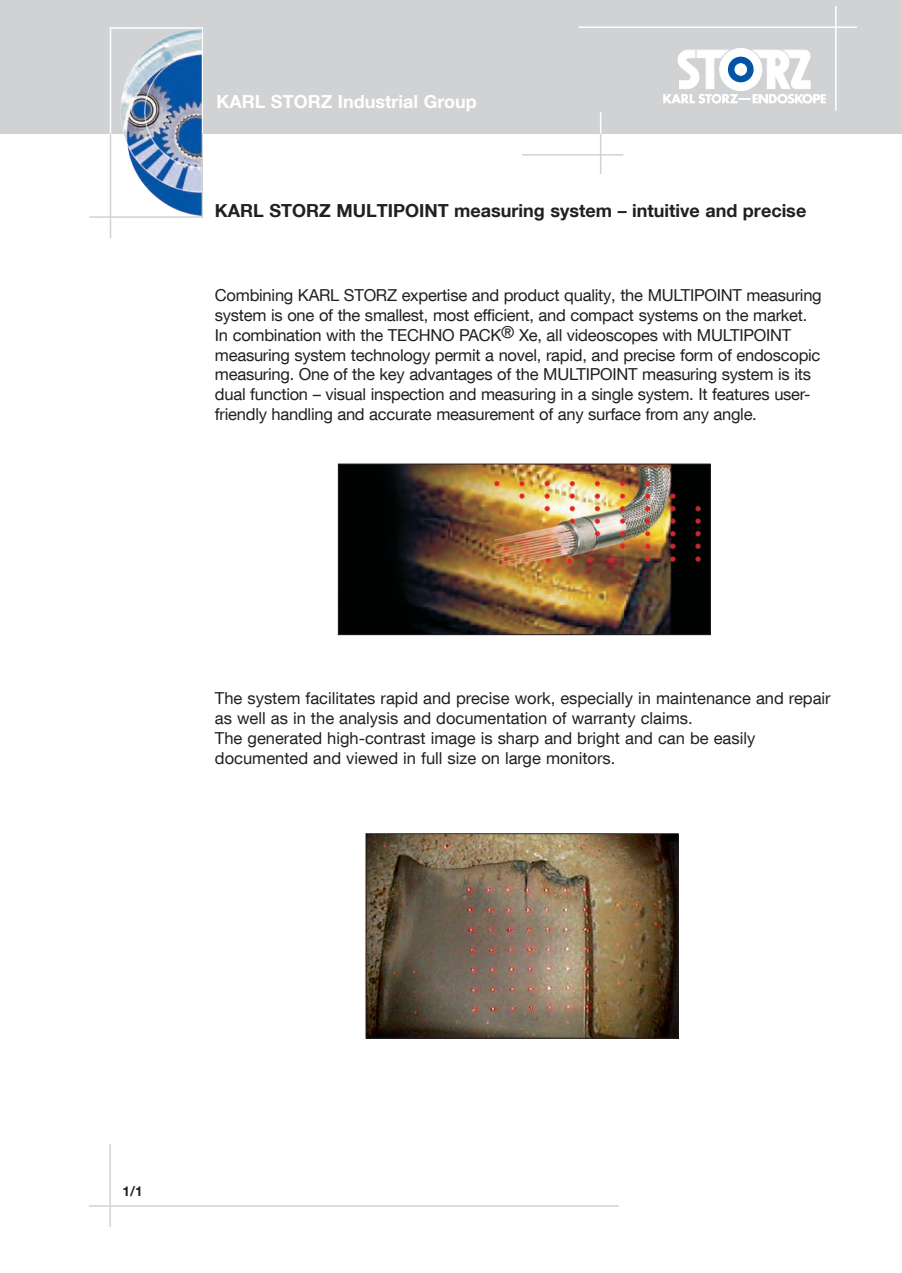
<style>
.page{position:relative;width:902px;height:1273px;background:#fff}
.page>*{position:absolute;margin:0;border:0;box-sizing:border-box;transform-origin:0 0}
.t1{font:700 18px "KS Helvetica Neue";color:#231f20}
.t2{font:700 18px "KS Helvetica Neue";color:#fff}
.OR-1-body_para{font:16.5px/19.8px "KS Helvetica Neue";letter-spacing:-.015em;color:#231f20}
.t3{font:700 13.5px "KS Helvetica Neue";color:#231f20}
</style>
<div class="page">
<div style="left:0;top:0;width:901px;height:134px;background:#d1d2d4"></div>
<hr style="left:578px;top:26px;width:278px;height:2px;background:#fff">
<hr style="left:834px;top:6px;width:2px;height:105px;background:#fff">
<hr style="left:109px;top:1144px;width:2px;height:82px;background:#d1d2d4">
<hr style="left:599px;top:134px;width:2px;height:40px;background:#d1d2d4">
<hr style="left:599px;top:112px;width:2px;height:22px;background:#fff">
<hr style="left:522px;top:154px;width:101px;height:2px;background:#d1d2d4">
<hr style="left:89px;top:216px;width:114px;height:2px;background:#d1d2d4">
<hr style="left:110px;top:27px;width:1px;height:211px;background:#d1d2d4">
<hr style="left:110px;top:27px;width:1px;height:107px;background:#fff">
<hr style="left:201px;top:27px;width:2px;height:107px;background:#fff">
<hr style="left:201px;top:134px;width:2px;height:84px;background:#d1d2d4">
<hr style="left:110px;top:27px;width:93px;height:2px;background:#fff">
<hr style="left:89px;top:1205px;width:529px;height:1px;background:#d1d2d4">
<svg style="left:663px;top:48px;width:162px;height:56px"></svg>
<div style="left:727px;top:57px;width:26px;height:25px;background:#0154a6;border-radius:50%"></div>
<div style="left:734px;top:64px;width:12px;height:11px;background:#fff;border-radius:50%"></div>
<div style="left:734px;top:63px;width:12px;height:12px;border:1px solid #fff;border-radius:50%"></div>
<img style="left:340px;top:465px;width:368px;height:168px">
<div style="left:338px;top:463px;width:372px;height:172px;border:1px solid #231f20"></div>
<img style="left:120px;top:29px;width:82px;height:187px">
<img style="left:367px;top:835px;width:309px;height:201px">
<div style="left:365px;top:833px;width:313px;height:205px;border:1px solid #231f20"></div>
<p class="t2" style="left:216px;top:91px;width:262px">KARL STORZ Industrial Group</p>
<p class="t1" style="left:215px;top:199px;width:592px">KARL STORZ MULTIPOINT measuring system – intuitive and precise</p>
<p class="OR-1-body_para" style="left:215px;top:285px;width:608px">Combining KARL STORZ expertise and product quality, the MULTIPOINT measuring system is one of the smallest, most efficient, and compact systems on the market.<br>In combination with the TECHNO PACK® Xe, all videoscopes with MULTIPOINT measuring system technology permit a novel, rapid, and precise form of endoscopic measuring. One of the key advantages of the MULTIPOINT measuring system is its dual function – visual inspection and measuring in a single system. It features user&shy;friendly handling and accurate measurement of any surface from any angle.</p>
<p class="OR-1-body_para" style="left:215px;top:688px;width:617px">The system facilitates rapid and precise work, especially in maintenance and repair as well as in the analysis and documentation of warranty claims.</p>
<p class="OR-1-body_para" style="left:215px;top:728px;width:541px">The generated high-contrast image is sharp and bright and can be easily documented and viewed in full size on large monitors.</p>
<p class="t3" style="left:123px;top:1183px;width:22px">1/1</p>
</div>
